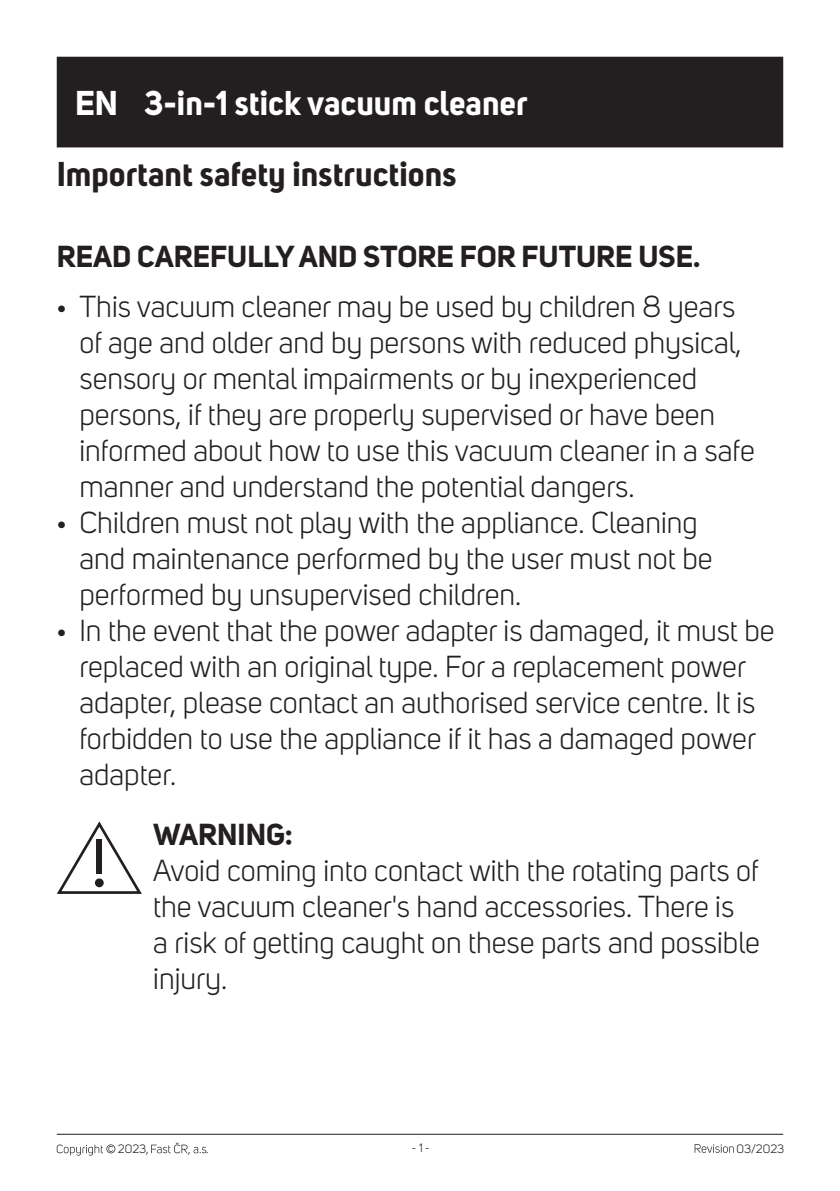
<style>
.page{position:relative;width:840px;height:1191px;background:#fff}
.page>*{position:absolute;margin:0;border:0;box-sizing:border-box;transform-origin:0 0}
.t1{font:700 34px "Uni Sans";color:#231f20}
.t2{font:700 34px "Uni Sans";color:#fff}
.t3{font:30px/36px "Uni Sans";color:#231f20}
.t4{font:700 30px "Uni Sans";color:#231f20}
.t5{font:12px "Uni Sans";color:#231f20}
.s1{font-size:23px}
</style>
<div class="page">
<hr style="left:57px;top:1133px;width:725px;height:1px;background:#231f20">
<svg style="left:694px;top:1144px;width:39px;height:8px"></svg>
<svg style="left:57px;top:1144px;width:58px;height:11px"></svg>
<svg style="left:151px;top:1142px;width:55px;height:12px"></svg>
<div style="left:57px;top:57px;width:725px;height:90px;background:#231f20"></div>
<svg style="left:57px;top:821px;width:85px;height:73px"></svg>
<div style="left:96px;top:839px;width:6px;height:35px;background:#231f20"></div>
<div style="left:95px;top:878px;width:9px;height:9px;background:#231f20;border-radius:50%"></div>
<p class="t2" style="left:75px;top:82px;width:454px">EN 3-in-1 stick vacuum cleaner</p>
<p class="t1" style="left:57px;top:153px;width:401px">Important safety instructions</p>
<p class="t4" style="left:57px;top:238px;width:644px">READ CAREFULLY AND STORE FOR FUTURE USE.</p>
<p class="t3" style="left:79px;top:289px;width:676px;text-indent:-23px"><span class="s1">•</span> This vacuum cleaner may be used by children 8 years of age and older and by persons with reduced physical, sensory or mental impairments or by inexperienced persons, if they are properly supervised or have been informed about how to use this vacuum cleaner in a safe manner and understand the potential dangers.</p>
<p class="t3" style="left:79px;top:505px;width:634px;text-indent:-23px"><span class="s1">•</span> Children must not play with the appliance. Cleaning and maintenance performed by the user must not be performed by unsupervised children.</p>
<p class="t3" style="left:79px;top:613px;width:696px;text-indent:-23px"><span class="s1">•</span> In the event that the power adapter is damaged, it must be replaced with an original type. For a replacement power adapter, please contact an authorised service centre. It is forbidden to use the appliance if it has a damaged power adapter.</p>
<p class="t4" style="left:153px;top:815px;width:141px">WARNING:</p>
<p class="t3" style="left:153px;top:852px;width:608px">Avoid coming into contact with the rotating parts of the vacuum cleaner's hand accessories. There is<br>a risk of getting caught on these parts and possible injury.</p>
<p class="t5" style="left:118px;top:1142px;width:32px">2023,</p>
<p class="t5" style="left:206px;top:1142px;width:4px">.</p>
<p class="t5" style="left:411px;top:1141px;width:19px">- 1 -</p>
<p class="t5" style="left:736px;top:1141px;width:49px">03/2023</p>
</div>
